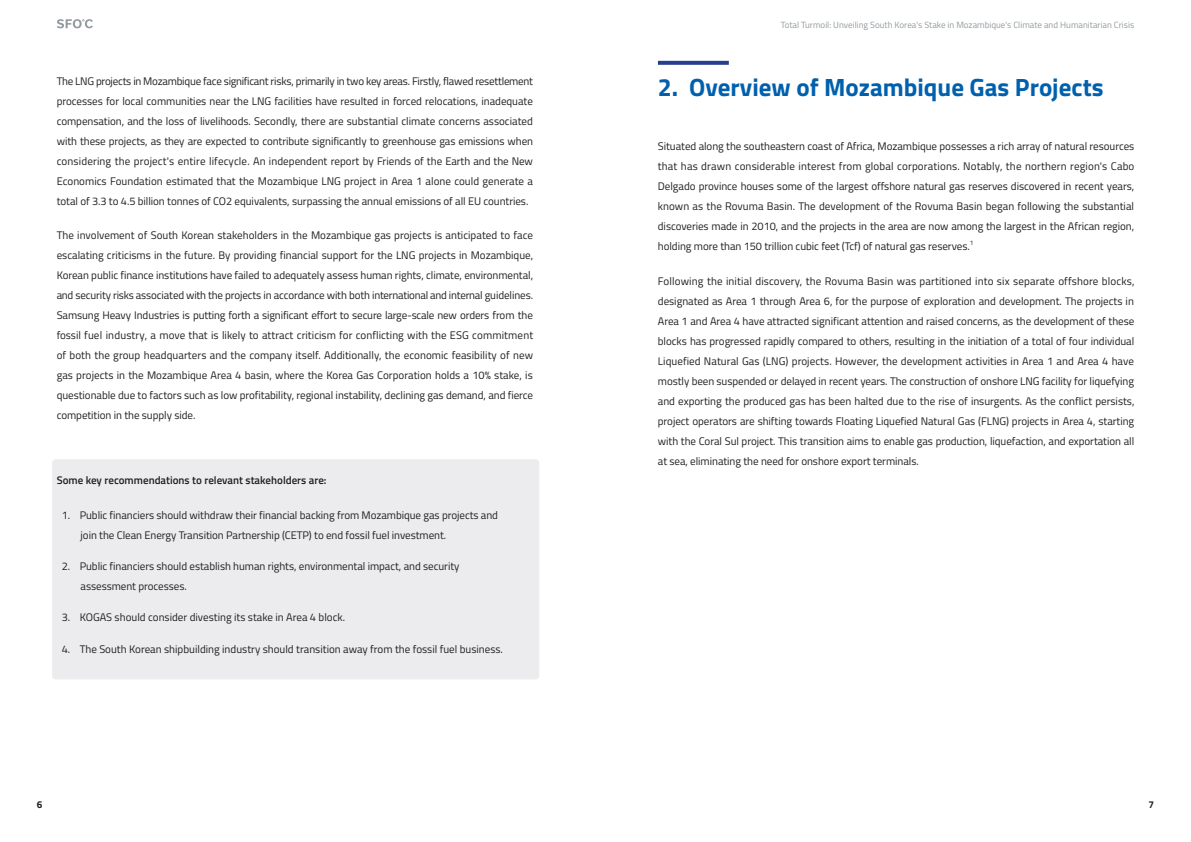
<style>
.page{position:relative;width:1191px;height:842px;background:#fff}
.page>*{position:absolute;margin:0;border:0;box-sizing:border-box;transform-origin:0 0}
.t1{font:700 25px "Cairo";color:#0160ae}
.본문{font:11px/20px "Cairo";letter-spacing:-.005em;color:#231f20;text-align:justify}
.본문-2{font:600 11px "Cairo";color:#231f20}
.t2{font:700 10px "Cairo";color:#231f20}
.t3{font:9px "Cairo";color:#939b9e}
.본문-3{font:6.4px "Cairo";color:#231f20}
</style>
<div class="page">
<svg style="left:57px;top:19px;width:36px;height:9px"></svg>
<div style="left:52px;top:459px;width:487px;height:220px;background:#ececee;border-radius:4px"></div>
<svg style="left:658px;top:61px;width:71px;height:4px"></svg>
<p class="본문" style="left:57px;top:71px;width:478px">The LNG projects in Mozambique face significant risks, primarily in two key areas. Firstly, flawed resettlement processes for local communities near the LNG facilities have resulted in forced relocations, inadequate compensation, and the loss of livelihoods. Secondly, there are substantial climate concerns associated with these projects, as they are expected to contribute significantly to greenhouse gas emissions when considering the project's entire lifecycle. An independent report by Friends of the Earth and the New Economics Foundation estimated that the Mozambique LNG project in Area 1 alone could generate a total of 3.3 to 4.5 billion tonnes of CO2 equivalents, surpassing the annual emissions of all EU countries.</p>
<p class="본문" style="left:57px;top:225px;width:478px">The involvement of South Korean stakeholders in the Mozambique gas projects is anticipated to face escalating criticisms in the future. By providing financial support for the LNG projects in Mozambique, Korean public finance institutions have failed to adequately assess human rights, climate, environmental, and security risks associated with the projects in accordance with both international and internal guidelines.<br>Samsung Heavy Industries is putting forth a significant effort to secure large-scale new orders from the fossil fuel industry, a move that is likely to attract criticism for conflicting with the ESG commitment of both the group headquarters and the company itself. Additionally, the economic feasibility of new gas projects in the Mozambique Area 4 basin, where the Korea Gas Corporation holds a 10% stake, is questionable due to factors such as low profitability, regional instability, declining gas demand, and fierce competition in the supply side.</p>
<p class="본문-2" style="left:57px;top:472px;width:271px">Some key recommendations to relevant stakeholders are:</p>
<p class="본문" style="left:62px;top:505px;width:438px">1. Public financiers should withdraw their financial backing from Mozambique gas projects and</p>
<p class="본문" style="left:81px;top:525px;width:367px">join the Clean Energy Transition Partnership (CETP) to end fossil fuel investment.</p>
<p class="본문" style="left:62px;top:556px;width:399px">2. Public financiers should establish human rights, environmental impact, and security</p>
<p class="본문" style="left:81px;top:576px;width:108px">assessment processes.</p>
<p class="본문" style="left:62px;top:607px;width:285px">3. KOGAS should consider divesting its stake in Area 4 block.</p>
<p class="본문" style="left:62px;top:639px;width:443px">4. The South Korean shipbuilding industry should transition away from the fossil fuel business.</p>
<p class="t3" style="left:781px;top:18px;width:355px">Total Turmoil: Unveiling South Korea's Stake in Mozambique's Climate and Humanitarian Crisis</p>
<p class="t1" style="left:658px;top:67px;width:447px">2. Overview of Mozambique Gas Projects</p>
<p class="본문" style="left:658px;top:137px;width:478px">Situated along the southeastern coast of Africa, Mozambique possesses a rich array of natural resources that has drawn considerable interest from global corporations. Notably, the northern region's Cabo Delgado province houses some of the largest offshore natural gas reserves discovered in recent years, known as the Rovuma Basin. The development of the Rovuma Basin began following the substantial discoveries made in 2010, and the projects in the area are now among the largest in the African region, holding more than 150 trillion cubic feet (Tcf) of natural gas reserves.</p>
<p class="본문-3" style="left:969px;top:238px;width:5px">1</p>
<p class="본문" style="left:658px;top:271px;width:478px">Following the initial discovery, the Rovuma Basin was partitioned into six separate offshore blocks, designated as Area 1 through Area 6, for the purpose of exploration and development. The projects in Area 1 and Area 4 have attracted significant attention and raised concerns, as the development of these blocks has progressed rapidly compared to others, resulting in the initiation of a total of four individual Liquefied Natural Gas (LNG) projects. However, the development activities in Area 1 and Area 4 have mostly been suspended or delayed in recent years. The construction of onshore LNG facility for liquefying and exporting the produced gas has been halted due to the rise of insurgents. As the conflict persists, project operators are shifting towards Floating Liquefied Natural Gas (FLNG) projects in Area 4, starting with the Coral Sul project. This transition aims to enable gas production, liquefaction, and exportation all at sea, eliminating the need for onshore export terminals.</p>
<p class="t2" style="left:37px;top:796px;width:7px">6</p>
<p class="t2" style="left:1148px;top:796px;width:7px">7</p>
</div>
